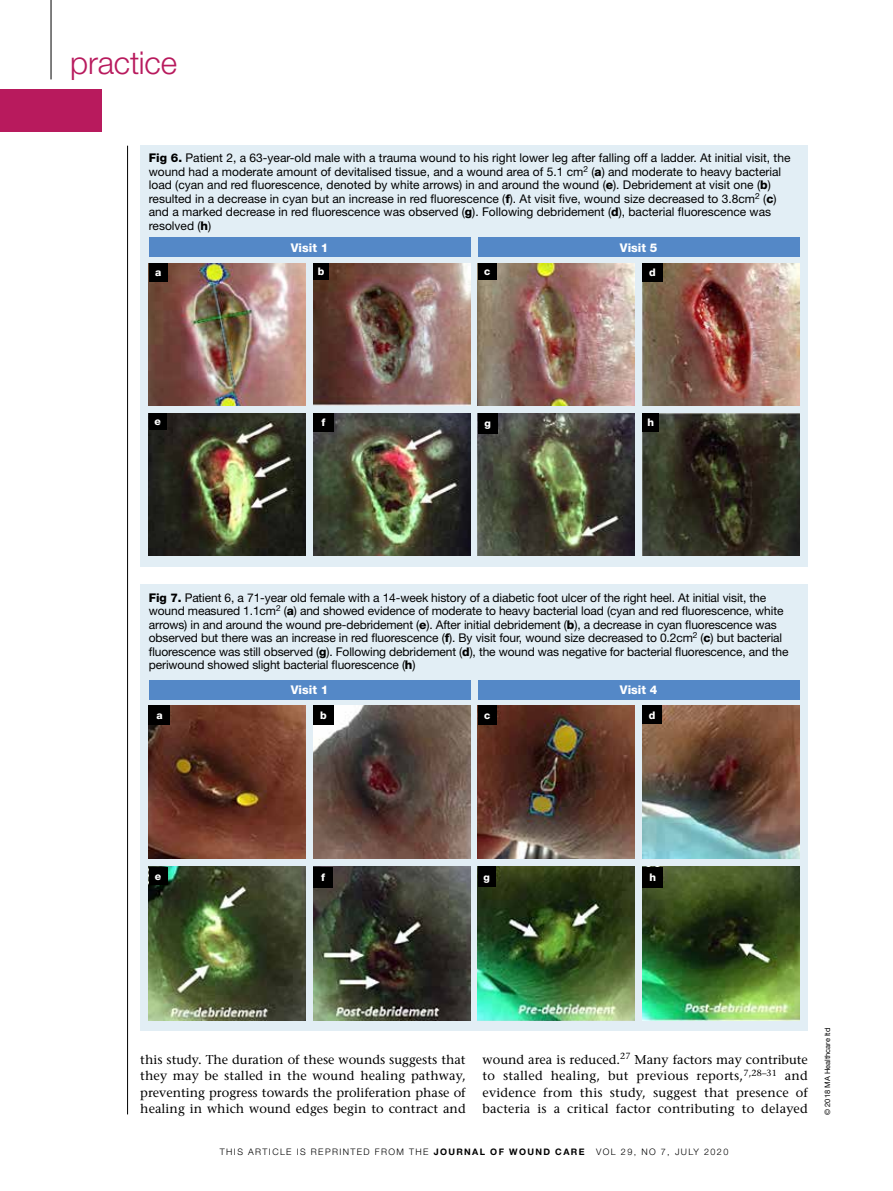
<style>
.page{position:relative;width:893px;height:1191px;background:#fff}
.page>*{position:absolute;margin:0;border:0;box-sizing:border-box;transform-origin:0 0}
.t1{font:300 31.5px "Helvetica Neue LT Std";letter-spacing:-.005em;color:#b81a5d}
.t2{font:500 12.75px/16.5px "Stone Serif Std";letter-spacing:.01em;color:#000;text-align:justify}
.t3{font:12px/13.5px "Helvetica Neue LT Std";letter-spacing:-.01em;color:#000}
.t4{font:800 12px "Helvetica Neue LT Std";color:#fff}
.t5{font:800 10.5px "Helvetica Neue LT Std";color:#fff}
.t6{font:300 9px "Helvetica Neue LT Std";letter-spacing:.15em;color:#000}
.t7{font:7.5px "Helvetica Neue LT Std";color:#000}
.s1{font-weight:800}
.s2{font-weight:700}
</style>
<div class="page">
<div style="left:0;top:89px;width:102px;height:43px;background:#b81a5d"></div>
<hr style="left:51px;top:0;width:1px;height:79px;background:#000">
<div style="left:140px;top:145px;width:668px;height:421px;background:#e2eef5"></div>
<img style="left:149px;top:263px;width:157px;height:142px">
<img style="left:149px;top:413px;width:157px;height:142px">
<img style="left:313px;top:263px;width:157px;height:142px">
<img style="left:313px;top:413px;width:157px;height:142px">
<img style="left:478px;top:263px;width:157px;height:142px">
<img style="left:478px;top:413px;width:157px;height:142px">
<img style="left:642px;top:263px;width:157px;height:142px">
<img style="left:642px;top:413px;width:157px;height:142px">
<div style="left:149px;top:263px;width:19px;height:19px;background:#000"></div>
<div style="left:149px;top:413px;width:18px;height:17px;background:#000"></div>
<div style="left:478px;top:263px;width:19px;height:16px;background:#000"></div>
<div style="left:478px;top:413px;width:19px;height:21px;background:#000"></div>
<div style="left:642px;top:263px;width:20px;height:19px;background:#000"></div>
<div style="left:642px;top:413px;width:17px;height:19px;background:#000"></div>
<div style="left:313px;top:263px;width:16px;height:16px;background:#000"></div>
<div style="left:313px;top:413px;width:20px;height:19px;background:#000"></div>
<div style="left:149px;top:238px;width:321px;height:19px;background:#5488c7"></div>
<div style="left:478px;top:238px;width:321px;height:19px;background:#5488c7"></div>
<div style="left:140px;top:584px;width:668px;height:447px;background:#e2eef5"></div>
<img style="left:149px;top:705px;width:157px;height:154px">
<img style="left:149px;top:867px;width:157px;height:153px">
<img style="left:313px;top:705px;width:157px;height:154px">
<img style="left:313px;top:867px;width:157px;height:153px">
<img style="left:478px;top:705px;width:157px;height:154px">
<img style="left:478px;top:867px;width:157px;height:153px">
<img style="left:642px;top:705px;width:157px;height:154px">
<img style="left:642px;top:867px;width:157px;height:153px">
<div style="left:149px;top:705px;width:21px;height:20px;background:#000"></div>
<div style="left:149px;top:867px;width:19px;height:17px;background:#000"></div>
<div style="left:478px;top:705px;width:19px;height:20px;background:#000"></div>
<div style="left:478px;top:867px;width:18px;height:20px;background:#000"></div>
<div style="left:642px;top:705px;width:20px;height:19px;background:#000"></div>
<div style="left:642px;top:867px;width:21px;height:20px;background:#000"></div>
<div style="left:313px;top:705px;width:20px;height:20px;background:#000"></div>
<div style="left:313px;top:867px;width:20px;height:20px;background:#000"></div>
<div style="left:149px;top:680px;width:321px;height:19px;background:#5488c7"></div>
<div style="left:478px;top:680px;width:321px;height:19px;background:#5488c7"></div>
<hr style="left:127px;top:146px;width:1px;height:968px;background:#000">
<h1 class="t1" style="left:70px;top:44px;width:109px">practice</h1>
<p class="t3" style="left:149px;top:151px;width:643px"><span class="s1">Fig 6.</span> Patient 2, a 63-year-old male with a trauma wound to his right lower leg after falling off a ladder. At initial visit, the wound had a moderate amount of devitalised tissue, and a wound area of 5.1 cm<sup>2</sup> (<span class="s1">a</span>) and moderate to heavy bacterial load (cyan and red fluorescence, denoted by white arrows) in and around the wound (<span class="s1">e</span>). Debridement at visit one (<span class="s1">b</span>) resulted in a decrease in cyan but an increase in red fluorescence (<span class="s1">f</span>). At visit five, wound size decreased to 3.8cm<sup>2</sup> (<span class="s1">c</span>) and a marked decrease in red fluorescence was observed (<span class="s1">g</span>). Following debridement (<span class="s1">d</span>), bacterial fluorescence was resolved (<span class="s1">h</span>)</p>
<p class="t5" style="left:155px;top:266px;width:8px">a</p>
<p class="t4" style="left:291px;top:240px;width:39px">Visit 1</p>
<p class="t4" style="left:620px;top:240px;width:39px">Visit 5</p>
<p class="t5" style="left:318px;top:265px;width:8px">b</p>
<p class="t5" style="left:649px;top:266px;width:8px">d</p>
<p class="t5" style="left:484px;top:265px;width:8px">c</p>
<p class="t5" style="left:155px;top:415px;width:8px">e</p>
<p class="t5" style="left:321px;top:416px;width:5px">f</p>
<p class="t5" style="left:484px;top:417px;width:8px">g</p>
<p class="t5" style="left:647px;top:416px;width:8px">h</p>
<p class="t3" style="left:149px;top:590px;width:641px"><span class="s1">Fig 7.</span> Patient 6, a 71-year old female with a 14-week history of a diabetic foot ulcer of the right heel. At initial visit, the wound measured 1.1cm<sup>2</sup> (<span class="s1">a</span>) and showed evidence of moderate to heavy bacterial load (cyan and red fluorescence, white arrows) in and around the wound pre-debridement (<span class="s1">e</span>). After initial debridement (<span class="s1">b</span>), a decrease in cyan fluorescence was observed but there was an increase in red fluorescence (<span class="s1">f</span>). By visit four, wound size decreased to 0.2cm<sup>2</sup> (<span class="s1">c</span>) but bacterial fluorescence was still observed (<span class="s1">g</span>). Following debridement (<span class="s1">d</span>), the wound was negative for bacterial fluorescence, and the periwound showed slight bacterial fluorescence (<span class="s1">h</span>)</p>
<p class="t5" style="left:156px;top:709px;width:8px">a</p>
<p class="t4" style="left:291px;top:682px;width:39px">Visit 1</p>
<p class="t4" style="left:620px;top:682px;width:39px">Visit 4</p>
<p class="t5" style="left:320px;top:709px;width:8px">b</p>
<p class="t5" style="left:484px;top:709px;width:8px">c</p>
<p class="t5" style="left:649px;top:708px;width:8px">d</p>
<p class="t5" style="left:155px;top:869px;width:8px">e</p>
<p class="t5" style="left:321px;top:871px;width:5px">f</p>
<p class="t5" style="left:484px;top:870px;width:8px">g</p>
<p class="t5" style="left:650px;top:871px;width:8px">h</p>
<p class="t2" style="left:140px;top:1051px;width:327px">this study. The duration of these wounds suggests that they may be stalled in the wound healing pathway, preventing progress towards the proliferation phase of healing in which wound edges begin to contract and</p>
<p class="t2" style="left:483px;top:1051px;width:327px">wound area is reduced.<sup>27</sup> Many factors may contribute to stalled healing, but previous reports,<sup>7,28–31</sup> and evidence from this study, suggest that presence of bacteria is a critical factor contributing to delayed</p>
<p class="t6" style="left:220px;top:1146px;width:366px">THIS ARTICLE IS REPRINTED FROM THE <span class="s2">JOURNAL OF WOUND CARE</span></p>
<p class="t6" style="left:596px;top:1146px;width:134px">VOL 29, NO 7, JULY 2020</p>
<p class="t7" style="left:823px;top:1114px;width:88px;rotate:-90deg">© 2018 MA Healthcare ltd</p>
</div>
